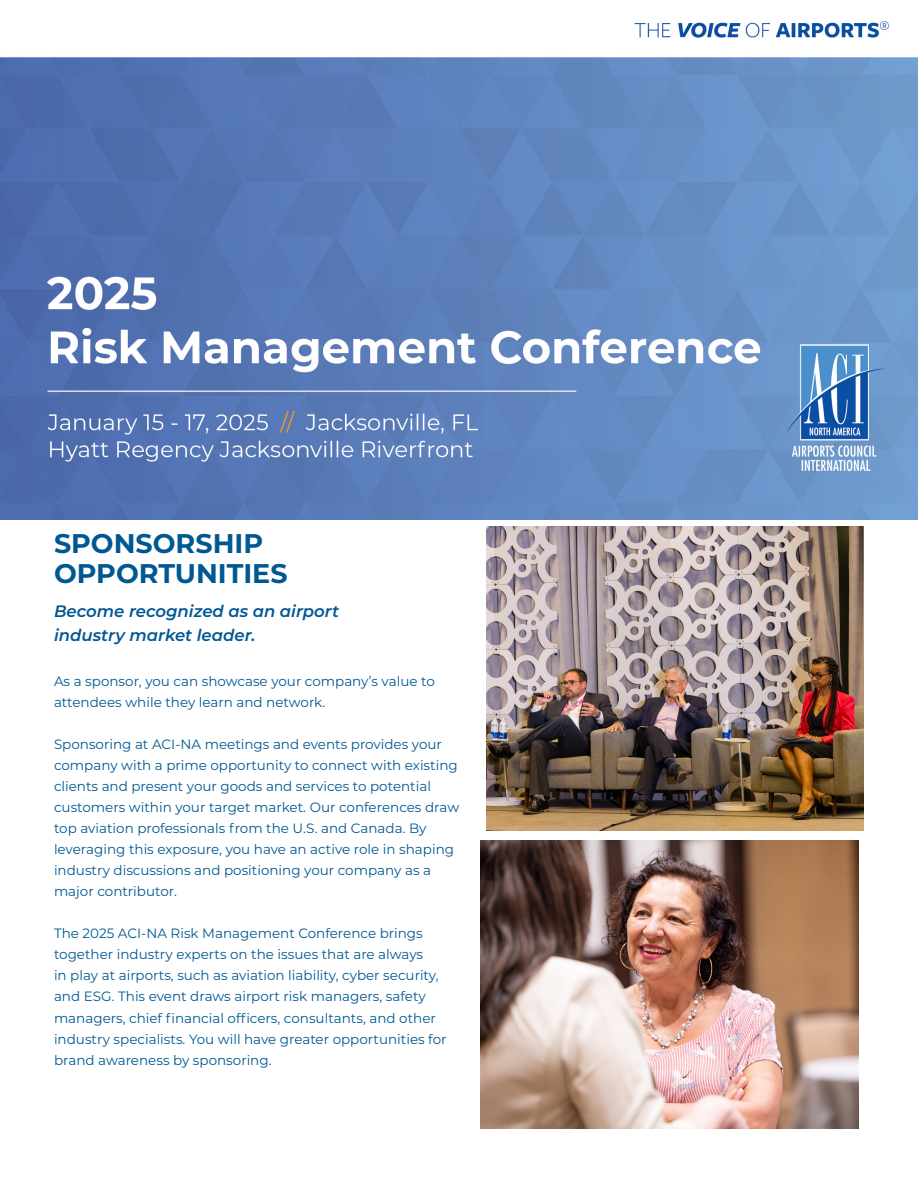
<style>
.page{position:relative;width:918px;height:1188px;background:#fff}
.page>*{position:absolute;margin:0;border:0;box-sizing:border-box;transform-origin:0 0}
.t1{font:700 27px/30px "Montserrat";color:#005893}
.t2{font:italic 600 16.5px/24px "Montserrat";color:#005893}
.t3{font:13.5px/21px "Montserrat";color:#005893}
</style>
<div class="page">
<img style="left:481px;top:840px;width:378px;height:288px">
<img style="left:486px;top:527px;width:378px;height:303px">
<img style="left:0;top:21px;width:918px;height:498px">
<h1 class="t1" style="left:54px;top:527px;width:235px">SPONSORSHIP<br>OPPORTUNITIES</h1>
<p class="t2" style="left:54px;top:599px;width:287px">Become recognized as an airport industry market leader.</p>
<p class="t3" style="left:54px;top:671px;width:382px">As a sponsor, you can showcase your company’s value to attendees while they learn and network.</p>
<p class="t3" style="left:54px;top:734px;width:407px">Sponsoring at ACI-NA meetings and events provides your company with a prime opportunity to connect with existing clients and present your goods and services to potential customers within your target market. Our conferences draw top aviation professionals from the U.S. and Canada. By leveraging this exposure, you have an active role in shaping industry discussions and positioning your company as a major contributor.</p>
<p class="t3" style="left:54px;top:923px;width:394px">The 2025 ACI-NA Risk Management Conference brings together industry experts on the issues that are always<br>in play at airports, such as aviation liability, cyber security, and ESG. This event draws airport risk managers, safety managers, chief financial officers, consultants, and other industry specialists. You will have greater opportunities for brand awareness by sponsoring.</p>
</div>
